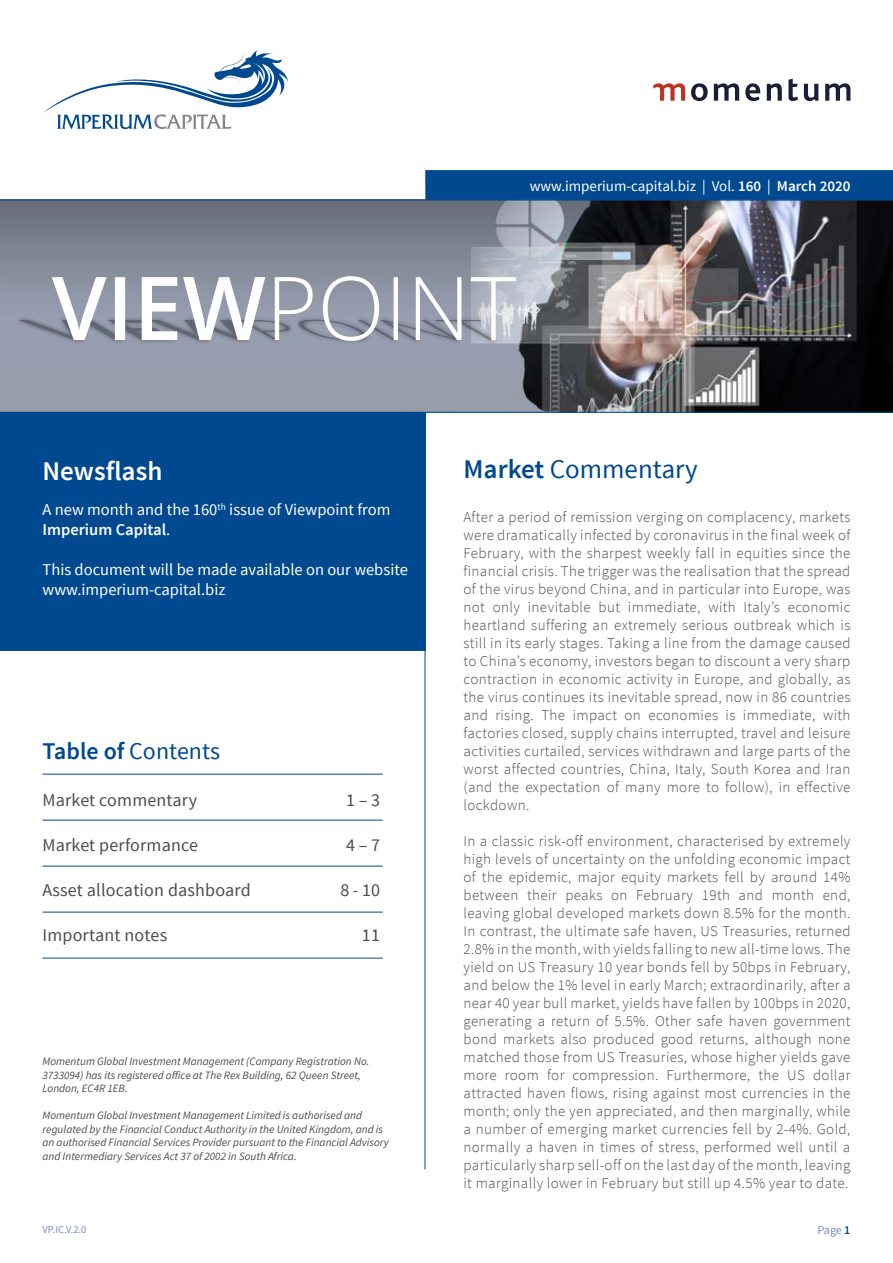
<style>
.page{position:relative;width:893px;height:1263px;background:#fff}
.page>*{position:absolute;margin:0;border:0;box-sizing:border-box;transform-origin:0 0}
.t1{font:27px "Source Sans Pro";color:#004990}
.t2{font:600 27px "Source Sans Pro";color:#fff}
.t3{font:24px "Source Sans Pro";color:#004990}
.t4{font:18px "Source Sans Pro";letter-spacing:.01em;color:#4d4d4f}
.t5{font:16.5px/19.8px "Source Sans Pro";color:#fff}
.t6{font:300 15px/18px "Source Sans Pro";letter-spacing:.025em;color:#4d4d4f;text-align:justify}
.t7{font:15px "Source Sans Pro";color:#fff}
.t8{font:12px "Source Sans Pro";color:#788bbc}
.t9{font:italic 11.25px/13.5px "Source Sans Pro";color:#4d4d4f}
.t10{font:10.5px "Source Sans Pro";color:#788bbc}
.s1{font-weight:600}
.s2{font-weight:600;color:#004990}
</style>
<div class="page">
<img style="left:0;top:201px;width:893px;height:211px">
<svg style="left:653px;top:83px;width:32px;height:18px"></svg>
<svg style="left:714px;top:83px;width:25px;height:18px"></svg>
<svg style="left:745px;top:83px;width:15px;height:18px"></svg>
<svg style="left:767px;top:83px;width:15px;height:18px"></svg>
<svg style="left:788px;top:79px;width:10px;height:22px"></svg>
<svg style="left:804px;top:84px;width:15px;height:17px"></svg>
<svg style="left:825px;top:83px;width:25px;height:18px"></svg>
<svg style="left:691px;top:83px;width:17px;height:18px"></svg>
<div style="left:0;top:412px;width:425px;height:239px;background:#004990"></div>
<div style="left:425px;top:170px;width:468px;height:30px;background:#004990"></div>
<svg style="left:43px;top:50px;width:245px;height:79px"></svg>
<hr style="left:425px;top:412px;width:1px;height:757px;background:#004990">
<svg style="left:14px;top:315px;width:484px;height:30px;background:#959cae"></svg>
<svg style="left:17px;top:276px;width:499px;height:65px"></svg>
<hr style="left:0;top:200px;width:893px;height:1px;background:#004990">
<hr style="left:0;top:412px;width:893px;height:1px;background:#004990">
<hr style="left:43px;top:820px;width:340px;height:1px;background:#004990">
<hr style="left:43px;top:866px;width:340px;height:1px;background:#004990">
<hr style="left:43px;top:912px;width:340px;height:1px;background:#004990">
<hr style="left:43px;top:958px;width:340px;height:1px;background:#004990">
<hr style="left:43px;top:774px;width:340px;height:1px;background:#004990">
<p class="t7" style="left:530px;top:176px;width:322px">www.imperium-capital.biz | Vol. <span class="s1">160</span> | <span class="s1">March 2020</span></p>
<h1 class="t2" style="left:43px;top:454px;width:121px">Newsflash</h1>
<p class="t5" style="left:43px;top:500px;width:349px">A new month and the 160<sup>th</sup> issue of Viewpoint from<br><span class="s1">Imperium Capital</span>.</p>
<p class="t5" style="left:43px;top:560px;width:367px">This document will be made available on our website www.imperium-capital.biz</p>
<h2 class="t3" style="left:43px;top:736px;width:179px"><span class="s1">Table of</span> Contents</h2>
<p class="t4" style="left:43px;top:789px;width:156px">Market commentary</p>
<p class="t4" style="left:346px;top:789px;width:35px">1 – 3</p>
<p class="t4" style="left:43px;top:834px;width:157px">Market performance</p>
<p class="t4" style="left:346px;top:834px;width:35px">4 – 7</p>
<p class="t4" style="left:43px;top:879px;width:210px">Asset allocation dashboard</p>
<p class="t4" style="left:340px;top:879px;width:41px">8 - 10</p>
<p class="t4" style="left:43px;top:924px;width:126px">Important notes</p>
<p class="t4" style="left:362px;top:924px;width:20px">11</p>
<p class="t9" style="left:43px;top:1055px;width:328px">Momentum Global Investment Management (Company Registration No.<br>3733094) has its registered office at The Rex Building, 62 Queen Street,<br>London, EC4R 1EB.</p>
<p class="t9" style="left:43px;top:1109px;width:348px">Momentum Global Investment Management Limited is authorised and regulated by the Financial Conduct Authority in the United Kingdom, and is an authorised Financial Services Provider pursuant to the Financial Advisory and Intermediary Services Act 37 of 2002 in South Africa.</p>
<h1 class="t1" style="left:463px;top:452px;width:236px"><span class="s1">Market</span> Commentary</h1>
<p class="t6" style="left:463px;top:508px;width:389px">After a period of remission verging on complacency, markets were dramatically infected by coronavirus in the final week of February, with the sharpest weekly fall in equities since the financial crisis. The trigger was the realisation that the spread of the virus beyond China, and in particular into Europe, was not only inevitable but immediate, with Italy’s economic heartland suffering an extremely serious outbreak which is still in its early stages. Taking a line from the damage caused to China’s economy, investors began to discount a very sharp contraction in economic activity in Europe, and globally, as the virus continues its inevitable spread, now in 86 countries and rising. The impact on economies is immediate, with factories closed, supply chains interrupted, travel and leisure activities curtailed, services withdrawn and large parts of the worst affected countries, China, Italy, South Korea and Iran (and the expectation of many more to follow), in effective lockdown.</p>
<p class="t6" style="left:463px;top:832px;width:388px">In a classic risk-off environment, characterised by extremely high levels of uncertainty on the unfolding economic impact of the epidemic, major equity markets fell by around 14% between their peaks on February 19th and month end, leaving global developed markets down 8.5% for the month.<br>In contrast, the ultimate safe haven, US Treasuries, returned 2.8% in the month, with yields falling to new all-time lows. The yield on US Treasury 10 year bonds fell by 50bps in February, and below the 1% level in early March; extraordinarily, after a near 40 year bull market, yields have fallen by 100bps in 2020, generating a return of 5.5%. Other safe haven government bond markets also produced good returns, although none matched those from US Treasuries, whose higher yields gave more room for compression. Furthermore, the US dollar attracted haven flows, rising against most currencies in the month; only the yen appreciated, and then marginally, while a number of emerging market currencies fell by 2-4%. Gold, normally a haven in times of stress, performed well until a particularly sharp sell-off on the last day of the month, leaving it marginally lower in February but still up 4.5% year to date.</p>
<p class="t10" style="left:43px;top:1222px;width:45px">VP.IC.V.2.0</p>
<p class="t8" style="left:817px;top:1222px;width:34px">Page <span class="s2">1</span></p>
</div>
